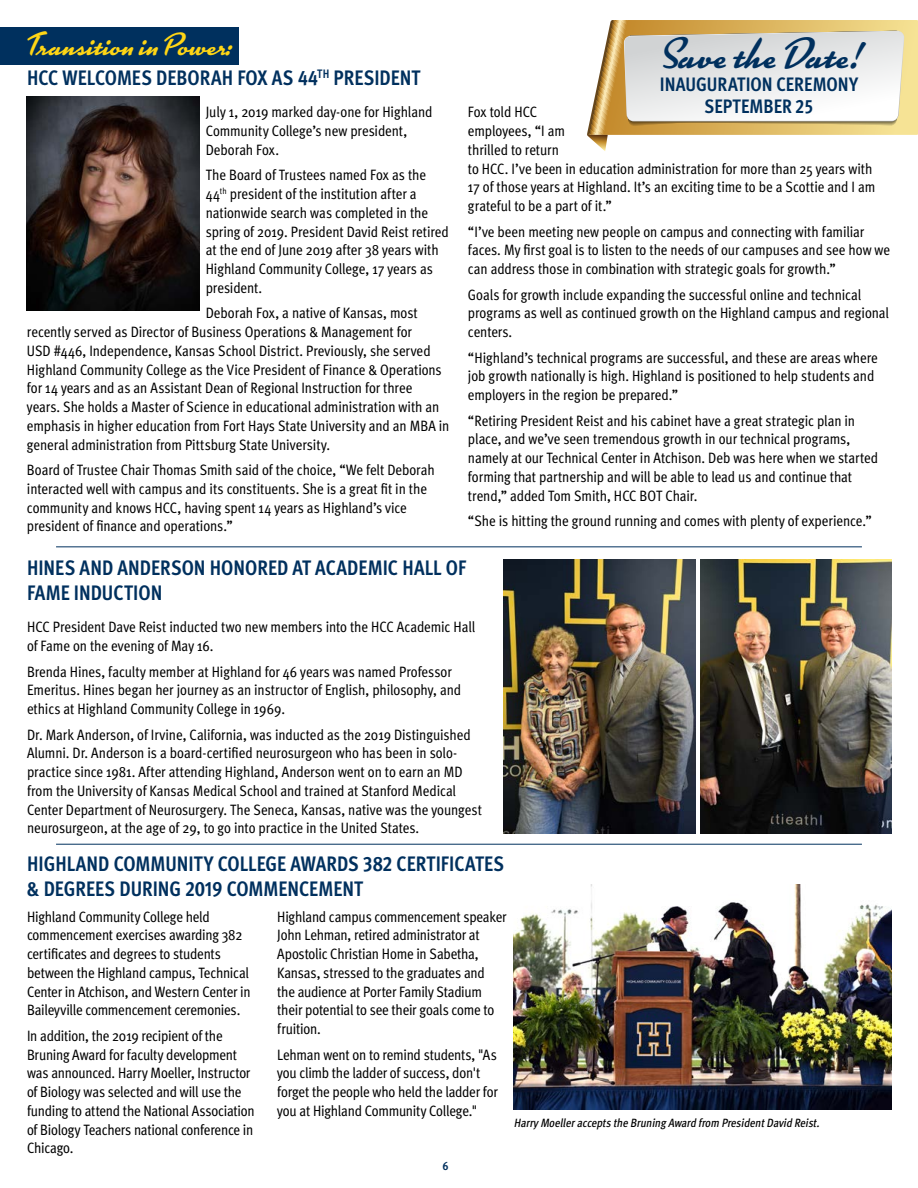
<style>
.page{position:relative;width:918px;height:1188px;background:#fff}
.page>*{position:absolute;margin:0;border:0;box-sizing:border-box;transform-origin:0 0}
.t1{font:42.9px "Kinescope";letter-spacing:-.005em;color:#00305e}
.t2{font:31.5px "Kinescope";color:#ffd615}
.t3{font:700 condensed 21px/25.2px "Meta Pro";color:#00305e}
.t4{font:700 condensed 19.5px/21.5px "Meta Pro";color:#00305e;text-align:center}
.t5{font:condensed 15px/18.8px "Meta Pro";letter-spacing:-.005em;color:#000}
.t6{font:italic 500 condensed 12px "Meta Pro";color:#000}
.t7{font:700 condensed 12px "Meta Pro";color:#00305e}
</style>
<div class="page">
<div style="left:0;top:27px;width:239px;height:38px;background:#00305e"></div>
<img style="left:27px;top:96px;width:172px;height:214px">
<svg style="left:587px;top:20px;width:331px;height:131px"></svg>
<hr style="left:56px;top:547px;width:806px;height:1px;background:#00305e">
<hr style="left:56px;top:844px;width:806px;height:1px;background:#00305e">
<img style="left:700px;top:559px;width:192px;height:274px">
<img style="left:504px;top:559px;width:191px;height:274px">
<img style="left:513px;top:884px;width:379px;height:225px">
<h2 class="t2" style="left:27px;top:26px;width:206px">Transition in Power:</h2>
<h3 class="t3" style="left:27px;top:64px;width:395px">HCC WELCOMES DEBORAH FOX AS 44<sup>TH</sup> PRESIDENT</h3>
<p class="t5" style="left:206px;top:102px;width:228px">July 1, 2019 marked day-one for Highland<br>Community College’s new president,<br>Deborah Fox.</p>
<p class="t5" style="left:206px;top:165px;width:244px">The Board of Trustees named Fox as the 44<sup>th</sup> president of the institution after a nationwide search was completed in the spring of 2019. President David Reist retired at the end of June 2019 after 38 years with Highland Community College, 17 years as president.</p>
<p class="t5" style="left:27px;top:303px;width:424px;text-indent:179px">Deborah Fox, a native of Kansas, most recently served as Director of Business Operations &amp; Management for<br>USD #446, Independence, Kansas School District. Previously, she served Highland Community College as the Vice President of Finance &amp; Operations for 14 years and as an Assistant Dean of Regional Instruction for three<br>years. She holds a Master of Science in educational administration with an emphasis in higher education from Fort Hays State University and an MBA in general administration from Pittsburg State University.</p>
<p class="t5" style="left:27px;top:460px;width:409px">Board of Trustee Chair Thomas Smith said of the choice, “We felt Deborah interacted well with campus and its constituents. She is a great fit in the community and knows HCC, having spent 14 years as Highland’s vice president of finance and operations.”</p>
<h1 class="t1" style="left:659px;top:27px;width:202px">Save the Date!</h1>
<h3 class="t4" style="left:660px;top:72px;width:200px">INAUGURATION CEREMONY<br>SEPTEMBER 25</h3>
<p class="t5" style="left:468px;top:102px;width:409px">Fox told HCC<br>employees, “I am<br>thrilled to return<br>to HCC. I’ve been in education administration for more than 25 years with 17 of those years at Highland. It’s an exciting time to be a Scottie and I am grateful to be a part of it.”</p>
<p class="t5" style="left:468px;top:221px;width:424px">“I’ve been meeting new people on campus and connecting with familiar faces. My first goal is to listen to the needs of our campuses and see how we can address those in combination with strategic goals for growth.”</p>
<p class="t5" style="left:468px;top:284px;width:423px">Goals for growth include expanding the successful online and technical programs as well as continued growth on the Highland campus and regional centers.</p>
<p class="t5" style="left:468px;top:347px;width:411px">“Highland’s technical programs are successful, and these are areas where job growth nationally is high. Highland is positioned to help students and employers in the region be prepared.”</p>
<p class="t5" style="left:468px;top:410px;width:412px">“Retiring President Reist and his cabinet have a great strategic plan in place, and we’ve seen tremendous growth in our technical programs, namely at our Technical Center in Atchison. Deb was here when we started forming that partnership and will be able to lead us and continue that trend,” added Tom Smith, HCC BOT Chair.</p>
<p class="t5" style="left:468px;top:511px;width:405px">“She is hitting the ground running and comes with plenty of experience.”</p>
<h3 class="t3" style="left:27px;top:554px;width:441px">HINES AND ANDERSON HONORED AT ACADEMIC HALL OF<br>FAME INDUCTION</h3>
<p class="t5" style="left:27px;top:617px;width:450px">HCC President Dave Reist inducted two new members into the HCC Academic Hall of Fame on the evening of May 16.</p>
<p class="t5" style="left:27px;top:661px;width:436px">Brenda Hines, faculty member at Highland for 46 years was named Professor<br>Emeritus. Hines began her journey as an instructor of English, philosophy, and ethics at Highland Community College in 1969.</p>
<p class="t5" style="left:27px;top:724px;width:456px">Dr. Mark Anderson, of Irvine, California, was inducted as the 2019 Distinguished Alumni. Dr. Anderson is a board-certified neurosurgeon who has been in solo&shy;practice since 1981. After attending Highland, Anderson went on to earn an MD from the University of Kansas Medical School and trained at Stanford Medical Center Department of Neurosurgery. The Seneca, Kansas, native was the youngest neurosurgeon, at the age of 29, to go into practice in the United States.</p>
<h3 class="t3" style="left:27px;top:850px;width:479px">HIGHLAND COMMUNITY COLLEGE AWARDS 382 CERTIFICATES &amp; DEGREES DURING 2019 COMMENCEMENT</h3>
<p class="t5" style="left:27px;top:906px;width:225px">Highland Community College held commencement exercises awarding 382 certificates and degrees to students between the Highland campus, Technical Center in Atchison, and Western Center in Baileyville commencement ceremonies.</p>
<p class="t5" style="left:27px;top:1025px;width:229px">In addition, the 2019 recipient of the Bruning Award for faculty development was announced. Harry Moeller, Instructor of Biology was selected and will use the funding to attend the National Association of Biology Teachers national conference in Chicago.</p>
<p class="t5" style="left:277px;top:906px;width:231px">Highland campus commencement speaker John Lehman, retired administrator at Apostolic Christian Home in Sabetha, Kansas, stressed to the graduates and<br>the audience at Porter Family Stadium their potential to see their goals come to fruition.</p>
<p class="t5" style="left:277px;top:1044px;width:222px">Lehman went on to remind students, "As you climb the ladder of success, don't forget the people who held the ladder for you at Highland Community College."</p>
<p class="t7" style="left:442px;top:1157px;width:8px">6</p>
<p class="t6" style="left:514px;top:1114px;width:310px">Harry Moelleracceptsthe Bruning Award from PresidentDavid Reist.</p>
</div>
